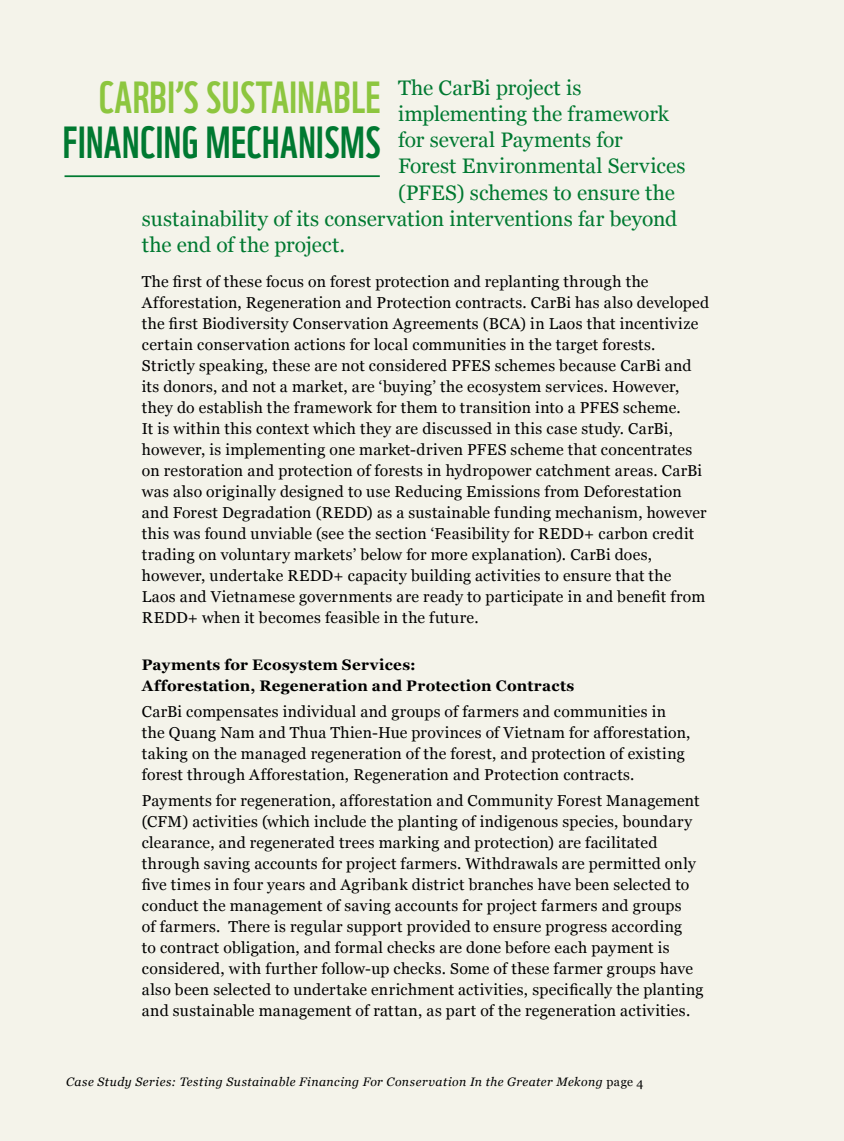
<style>
.page{position:relative;width:844px;height:1141px;background:#fff}
.page>*{position:absolute;margin:0;border:0;box-sizing:border-box;transform-origin:0 0}
.t1{font:43.75px "WWF";letter-spacing:.01em;color:#007931}
.t2{font:43.75px "WWF";letter-spacing:.01em;color:#8dc63f}
.t3{font:21px "Georgia";color:#007931}
.t4{font:15.75px/21px "Georgia";letter-spacing:.02em;color:#000}
.t5{font:700 15.22px/20.7px "Georgia";letter-spacing:.02em;color:#000}
.t6{font:italic 12.25px "Georgia";letter-spacing:.04em;color:#000}
.s1{font-style:normal}
</style>
<div class="page">
<div style="left:0;top:0;width:843px;height:1141px;background:#f4f3ea"></div>
<hr style="left:64px;top:175px;width:315px;height:2px;background:#007931">
<h2 class="t3" style="left:398px;top:75px;width:185px">The CarBi project is</h2>
<h2 class="t3" style="left:398px;top:101px;width:272px">implementing the framework</h2>
<h2 class="t3" style="left:398px;top:127px;width:226px">for several Payments for</h2>
<h2 class="t3" style="left:398px;top:153px;width:289px">Forest Environmental Services</h2>
<h2 class="t3" style="left:398px;top:180px;width:278px">(PFES) schemes to ensure the</h2>
<h2 class="t3" style="left:142px;top:206px;width:537px">sustainability of its conservation interventions far beyond</h2>
<h2 class="t3" style="left:142px;top:232px;width:205px">the end of the project.</h2>
<p class="t4" style="left:142px;top:272px;width:568px">The first of these focus on forest protection and replanting through the Afforestation, Regeneration and Protection contracts. CarBi has also developed the first Biodiversity Conservation Agreements (BCA) in Laos that incentivize certain conservation actions for local communities in the target forests.<br>Strictly speaking, these are not considered PFES schemes because CarBi and its donors, and not a market, are ‘buying’ the ecosystem services. However, they do establish the framework for them to transition into a PFES scheme.<br>It is within this context which they are discussed in this case study. CarBi, however, is implementing one market-driven PFES scheme that concentrates on restoration and protection of forests in hydropower catchment areas. CarBi was also originally designed to use Reducing Emissions from Deforestation and Forest Degradation (REDD) as a sustainable funding mechanism, however this was found unviable (see the section ‘Feasibility for REDD+ carbon credit trading on voluntary markets’ below for more explanation). CarBi does, however, undertake REDD+ capacity building activities to ensure that the<br>Laos and Vietnamese governments are ready to participate in and benefit from REDD+ when it becomes feasible in the future.</p>
<p class="t5" style="left:142px;top:654px;width:434px">Payments for Ecosystem Services:<br>Afforestation, Regeneration and Protection Contracts</p>
<p class="t4" style="left:142px;top:701px;width:550px">CarBi compensates individual and groups of farmers and communities in the Quang Nam and Thua Thien-Hue provinces of Vietnam for afforestation, taking on the managed regeneration of the forest, and protection of existing forest through Afforestation, Regeneration and Protection contracts.</p>
<p class="t4" style="left:142px;top:790px;width:563px">Payments for regeneration, afforestation and Community Forest Management (CFM) activities (which include the planting of indigenous species, boundary clearance, and regenerated trees marking and protection) are facilitated through saving accounts for project farmers. Withdrawals are permitted only five times in four years and Agribank district branches have been selected to conduct the management of saving accounts for project farmers and groups<br>of farmers. There is regular support provided to ensure progress according<br>to contract obligation, and formal checks are done before each payment is considered, with further follow-up checks. Some of these farmer groups have also been selected to undertake enrichment activities, specifically the planting and sustainable management of rattan, as part of the regeneration activities.</p>
<h1 class="t2" style="left:99px;top:63px;width:283px">CARBI’S SUSTAINABLE</h1>
<h1 class="t1" style="left:63px;top:108px;width:319px">FINANCING MECHANISMS</h1>
<p class="t6" style="left:66px;top:1074px;width:578px">Case Study Series: Testing Sustainable Financing For Conservation In the Greater Mekong <span class="s1">page 4</span></p>
</div>
